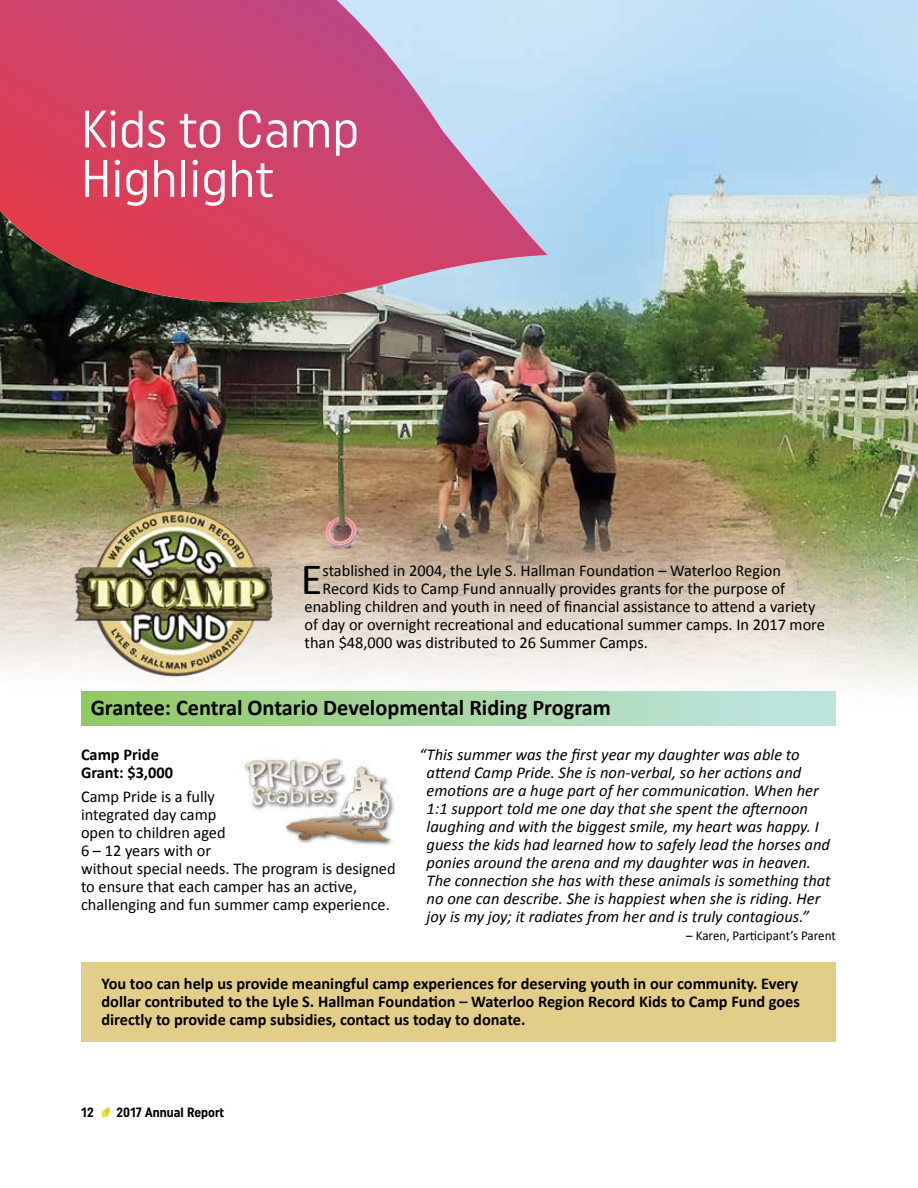
<style>
.page{position:relative;width:918px;height:1188px;background:#fff}
.page>*{position:absolute;margin:0;border:0;box-sizing:border-box;transform-origin:0 0}
.t1{font:52.5px/49.5px "Uniform Condensed";color:#fff}
.t2{font:44.85px "Calibri";color:#000}
.t3{font:700 22.5px "Calibri";color:#000}
.t4{font:italic 16.5px/18px "Calibri";color:#000}
.t5{font:16.5px/18px "Calibri";color:#000}
.t6{font:700 16.5px/18px "Calibri";color:#000}
.t7{font:13.5px "Calibri";color:#000}
.t8{font:700 13.5px "Uniform Condensed";color:#000}
</style>
<div class="page">
<img style="left:0;top:0;width:918px;height:689px">
<img style="left:63px;top:498px;width:222px;height:190px">
<img style="left:242px;top:758px;width:153px;height:88px">
<img style="left:0;top:339px;width:548px;height:29px">
<svg style="left:0;top:0;width:548px;height:339px;background:#bb617c"></svg>
<div style="left:81px;top:962px;width:755px;height:80px;background:#e2ce88"></div>
<svg style="left:101px;top:1107px;width:9px;height:11px"></svg>
<div style="left:81px;top:691px;width:755px;height:35px;background:linear-gradient(to right,#91c963,#c1e5e7)"></div>
<h1 class="t1" style="left:81px;top:103px;width:280px">Kids to Camp<br>Highlight</h1>
<h2 class="t2" style="left:301px;top:551px;width:23px">E</h2>
<p class="t5" style="left:323px;top:561px;width:460px">stablished in 2004, the Lyle S. Hallman Foundation – Waterloo Region</p>
<p class="t5" style="left:323px;top:579px;width:464px">Record Kids to Camp Fund annually provides grants for the purpose of</p>
<p class="t5" style="left:305px;top:597px;width:512px">enabling children and youth in need of financial assistance to attend a variety</p>
<p class="t5" style="left:305px;top:615px;width:522px">of day or overnight recreational and educational summer camps. In 2017 more</p>
<p class="t5" style="left:305px;top:633px;width:345px">than $48,000 was distributed to 26 Summer Camps.</p>
<h3 class="t3" style="left:91px;top:693px;width:522px">Grantee: Central Ontario Developmental Riding Program</h3>
<p class="t6" style="left:81px;top:745px;width:94px">Camp Pride<br>Grant: $3,000</p>
<p class="t5" style="left:81px;top:787px;width:316px">Camp Pride is a fully<br>integrated day camp<br>open to children aged<br>6 – 12 years with or<br>without special needs. The program is designed to ensure that each camper has an active, challenging and fun summer camp experience.</p>
<p class="t4" style="left:427px;top:744px;width:406px;text-indent:-8px">“This summer was the first year my daughter was able to attend Camp Pride. She is non-verbal, so her actions and emotions are a huge part of her communication. When her 1:1 support told me one day that she spent the afternoon laughing and with the biggest smile, my heart was happy. I guess the kids had learned how to safely lead the horses and ponies around the arena and my daughter was in heaven.<br>The connection she has with these animals is something that no one can describe. She is happiest when she is riding. Her joy is my joy; it radiates from her and is truly contagious.”</p>
<p class="t7" style="left:686px;top:927px;width:151px">– Karen, Participant’s Parent</p>
<p class="t6" style="left:102px;top:974px;width:700px;text-align:justify">You too can help us provide meaningful camp experiences for deserving youth in our community. Every dollar contributed to the Lyle S. Hallman Foundation – Waterloo Region Record Kids to Camp Fund goes directly to provide camp subsidies, contact us today to donate.</p>
<p class="t8" style="left:81px;top:1105px;width:14px">12</p>
<p class="t8" style="left:117px;top:1105px;width:109px">2017 Annual Report</p>
</div>
